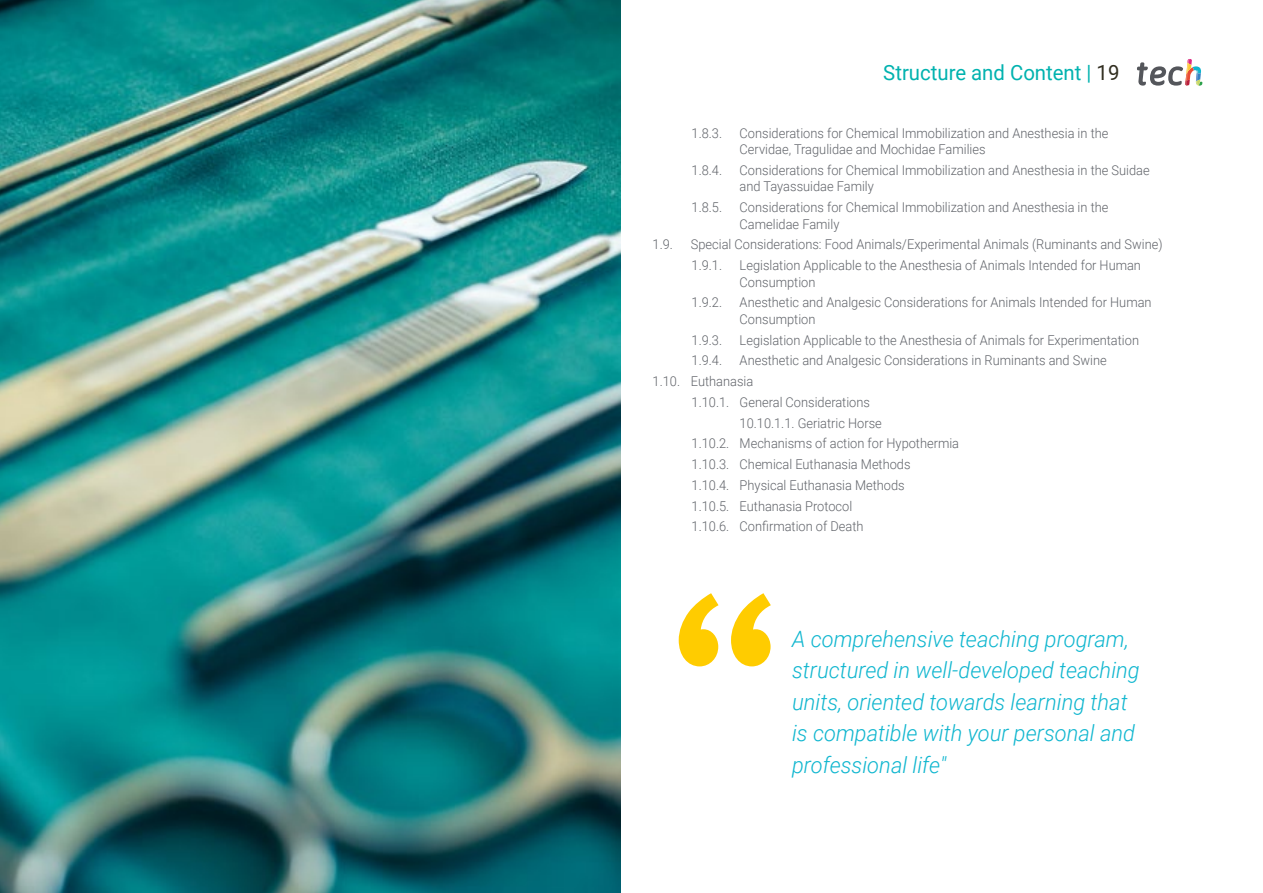
<style>
.page{position:relative;width:1263px;height:893px;background:#fff}
.page>*{position:absolute;margin:0;border:0;box-sizing:border-box;transform-origin:0 0}
.t1{font:italic 300 22.5px/31.5px "Roboto";color:#0fb6cf}
.t2{font:21px "Roboto";color:#00b2af}
.t3{font:300 13.5px/16.5px "Roboto";color:#61646a;scale:.95 1}
.s1{color:#312e20}
</style>
<div class="page">
<svg style="left:1137px;top:59px;width:65px;height:27px"></svg>
<img style="left:0;top:0;width:621px;height:893px">
<svg style="left:679px;top:593px;width:92px;height:73px"></svg>
<h2 class="t2" style="left:883px;top:57px;width:238px">Structure and Content | <span class="s1">19</span></h2>
<p class="t3" style="left:692px;top:124px;width:34px">1.8.3.</p>
<p class="t3" style="left:740px;top:124px;width:390px">Considerations for Chemical Immobilization and Anesthesia in the<br>Cervidae, Tragulidae and Mochidae Families</p>
<p class="t3" style="left:692px;top:161px;width:34px">1.8.4.</p>
<p class="t3" style="left:740px;top:161px;width:433px">Considerations for Chemical Immobilization and Anesthesia in the Suidae and Tayassuidae Family</p>
<p class="t3" style="left:692px;top:199px;width:34px">1.8.5.</p>
<p class="t3" style="left:740px;top:199px;width:390px">Considerations for Chemical Immobilization and Anesthesia in the<br>Camelidae Family</p>
<p class="t3" style="left:653px;top:236px;width:23px">1.9.</p>
<p class="t3" style="left:691px;top:234px;width:498px;line-height:20.7px">Special Considerations: Food Animals/Experimental Animals (Ruminants and Swine)<br>1.9.1.</p>
<p class="t3" style="left:740px;top:257px;width:424px">Legislation Applicable to the Anesthesia of Animals Intended for Human<br>Consumption</p>
<p class="t3" style="left:692px;top:294px;width:34px">1.9.2.</p>
<p class="t3" style="left:740px;top:294px;width:435px">Anesthetic and Analgesic Considerations for Animals Intended for Human<br>Consumption</p>
<p class="t3" style="left:692px;top:331px;width:34px">1.9.3.</p>
<p class="t3" style="left:740px;top:331px;width:422px">Legislation Applicable to the Anesthesia of Animals for Experimentation</p>
<p class="t3" style="left:692px;top:352px;width:34px">1.9.4.</p>
<p class="t3" style="left:740px;top:352px;width:388px">Anesthetic and Analgesic Considerations in Ruminants and Swine</p>
<p class="t3" style="left:653px;top:373px;width:107px">1.10. Euthanasia</p>
<p class="t3" style="left:692px;top:393px;width:189px">1.10.1. General Considerations</p>
<p class="t3" style="left:740px;top:414px;width:151px">10.10.1.1. Geriatric Horse</p>
<p class="t3" style="left:692px;top:435px;width:283px">1.10.2. Mechanisms of action for Hypothermia</p>
<p class="t3" style="left:692px;top:456px;width:232px">1.10.3. Chemical Euthanasia Methods</p>
<p class="t3" style="left:692px;top:476px;width:226px">1.10.4. Physical Euthanasia Methods</p>
<p class="t3" style="left:692px;top:497px;width:171px">1.10.5. Euthanasia Protocol</p>
<p class="t3" style="left:692px;top:518px;width:182px">1.10.6. Confirmation of Death</p>
<h1 class="t1" style="left:792px;top:622px;width:349px">A comprehensive teaching program, structured in well-developed teaching units, oriented towards learning that is compatible with your personal and professional life"</h1>
</div>
